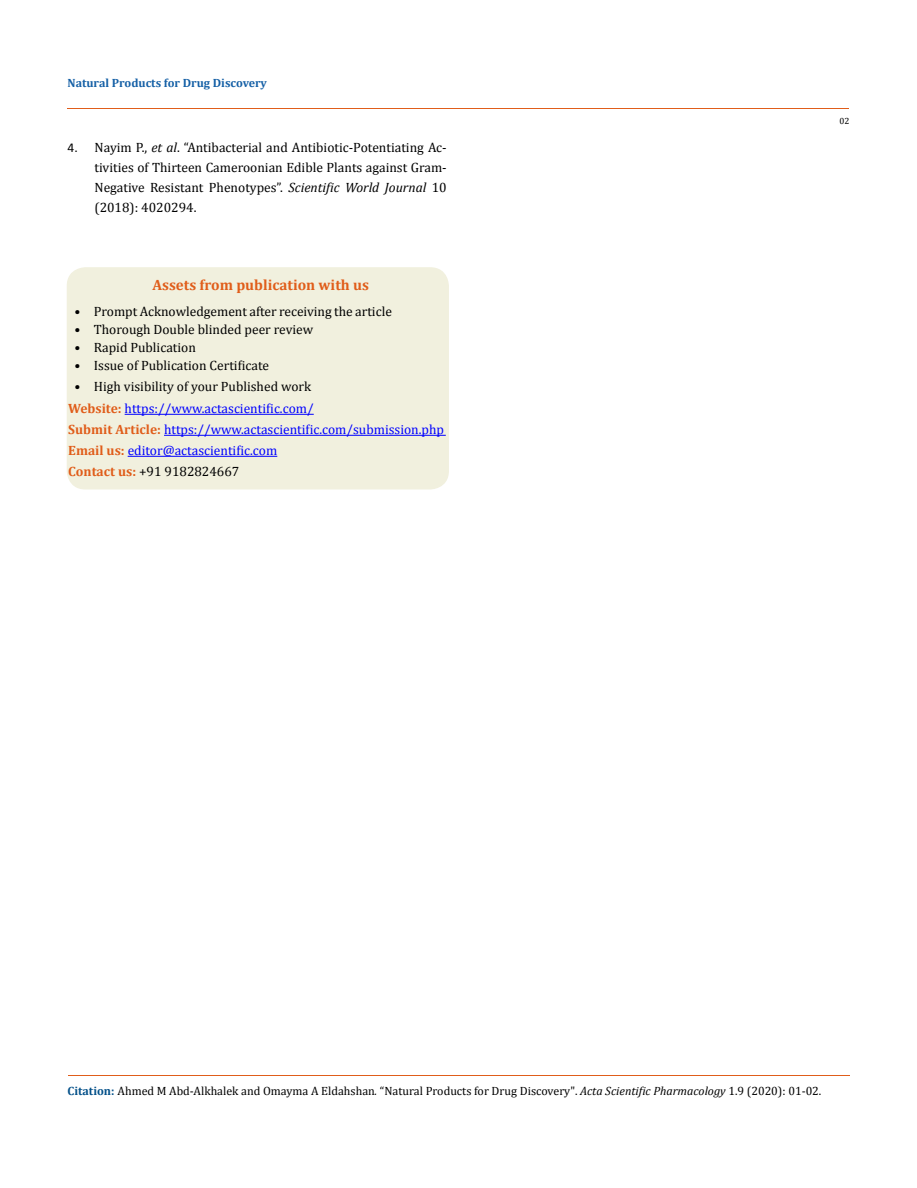
<style>
.page{position:relative;width:917px;height:1188px;background:#fff}
.page>*{position:absolute;margin:0;border:0;box-sizing:border-box;transform-origin:0 0}
.t1{font:700 15px "Cambria";color:#e05d1a}
.t2{font:13.5px/20.2px "Cambria";color:#000;text-align:justify}
.t3{font:13.5px/21px "Cambria";color:#00f}
.t4{font:12px "Cambria";color:#000}
.t5{font:700 12px "Cambria";color:#1560a6}
.t6{font:9px "Cambria";color:#000}
.s1{font-family:"Calibri"}
.s2{font-style:italic}
.s3{font-weight:700;color:#e05d1a}
.s4{color:#000}
.s5{font-weight:700;color:#035089}
</style>
<div class="page">
<hr style="left:67px;top:109px;width:782px;height:1px;background:#e05d1a">
<hr style="left:68px;top:1076px;width:781px;height:1px;background:#e05d1a">
<div style="left:67px;top:268px;width:381px;height:221px;background:#f1f0de;border-radius:18px"></div>
<div style="left:67px;top:267px;width:382px;height:223px;border:2px solid #f1f0de;border-radius:18px"></div>
<hr style="left:125px;top:414px;width:189px;height:1px;background:#00f">
<hr style="left:164px;top:435px;width:282px;height:1px;background:#00f">
<hr style="left:128px;top:456px;width:149px;height:1px;background:#00f">
<p class="t5" style="left:68px;top:74px;width:201px">Natural Products for Drug Discovery</p>
<p class="t2" style="left:94px;top:137px;width:354px;text-indent:-27px"><span class="s1">4.</span> Nayim P., <span class="s2">et al</span>. “Antibacterial and Antibiotic-Potentiating Ac&shy;tivities of Thirteen Cameroonian Edible Plants against Gram-Negative Resistant Phenotypes”. <span class="s2">Scientific World Journal</span> 10 (2018): 4020294.</p>
<p class="t1" style="left:152px;top:274px;width:218px">Assets from publication with us</p>
<p class="t2" style="left:74px;top:301px;width:319px">• Prompt Acknowledgement after receiving the article</p>
<p class="t2" style="left:74px;top:319px;width:240px">• Thorough Double blinded peer review</p>
<p class="t2" style="left:74px;top:337px;width:123px">• Rapid Publication</p>
<p class="t2" style="left:74px;top:355px;width:196px">• Issue of Publication Certificate</p>
<p class="t2" style="left:74px;top:376px;width:238px">• High visibility of your Published work</p>
<p class="t3" style="left:68px;top:398px;width:377px"><span class="s3">Website:</span> https://www.actascientific.com/<br><span class="s3">Submit Article:</span> https://www.actascientific.com/submission.php <span class="s3">Email us:</span> editor@actascientific.com<br><span class="s3">Contact us:</span> <span class="s4">+91 9182824667</span></p>
<p class="t6" style="left:839px;top:115px;width:11px">02</p>
<p class="t4" style="left:68px;top:1084px;width:755px"><span class="s5">Citation:</span> Ahmed M Abd-Alkhalek and Omayma A Eldahshan<span class="s2">.</span> “Natural Products for Drug Discovery". <span class="s2">Acta Scientific Pharmacology</span> 1.9 (2020): 01-02.</p>
</div>
